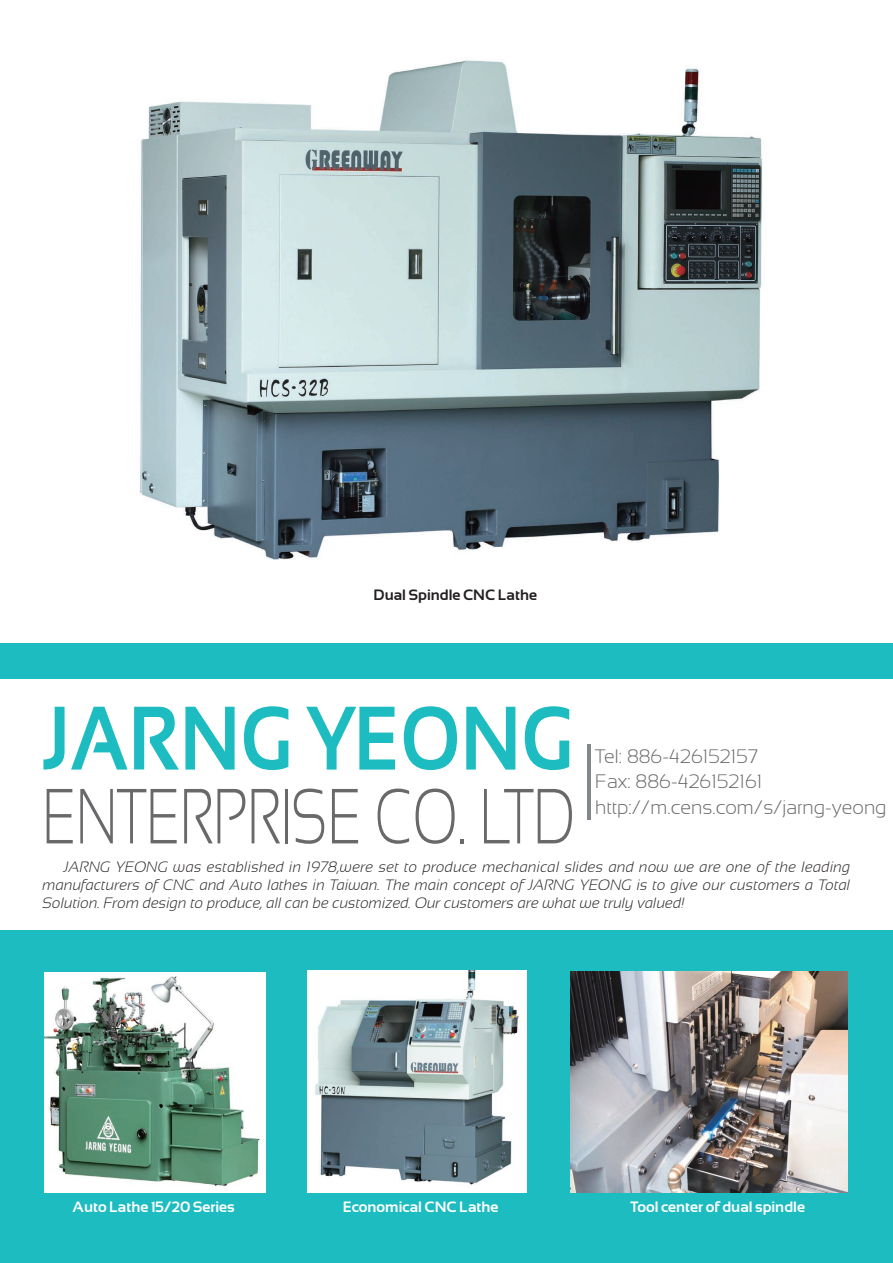
<style>
.page{position:relative;width:893px;height:1263px;background:#fff}
.page>*{position:absolute;margin:0;border:0;box-sizing:border-box;transform-origin:0 0}
.t1{font:700 90px "Sansation";color:#1cbcc1;scale:.85 1}
.t2{font:300 78px "Sansation";color:#69696c;scale:.72 1}
.t3{font:300 19.5px/25.5px "Sansation";color:#69696c}
.t4{font:italic 300 15px/18px "Sansation";color:#231f20;text-align:justify}
.t5{font:700 15px "Sansation";color:#fff}
.t6{font:700 15px "Sansation";color:#231f20}
</style>
<div class="page">
<div style="left:0;top:643px;width:893px;height:620px;background:#1cbcc1"></div>
<div style="left:0;top:679px;width:893px;height:251px;background:#fff"></div>
<hr style="left:587px;top:744px;width:3px;height:76px;background:#83878b">
<img style="left:140px;top:60px;width:623px;height:500px">
<img style="left:45px;top:972px;width:220px;height:220px">
<img style="left:307px;top:970px;width:220px;height:223px">
<img style="left:570px;top:971px;width:278px;height:221px">
<p class="t6" style="left:373px;top:586px;width:165px">Dual Spindle CNC Lathe</p>
<h1 class="t1" style="left:43px;top:688px;width:626px">Jarng Yeong</h1>
<h2 class="t2" style="left:43px;top:773px;width:741px">Enterprise Co. Ltd</h2>
<h3 class="t3" style="left:595px;top:743px;width:293px">Tel: 886-426152157<br>Fax: 886-426152161 http://m.cens.com/s/jarng-yeong</h3>
<p class="t4" style="left:43px;top:858px;width:809px;text-indent:21px">JARNG YEONG was established in 1978,were set to produce mechanical slides and now we are one of the leading manufacturers of CNC and Auto lathes in Taiwan. The main concept of JARNG YEONG is to give our customers a Total Solution. From design to produce, all can be customized. Our customers are what we truly valued!</p>
<p class="t5" style="left:73px;top:1199px;width:164px">Auto Lathe 15/20 Series</p>
<p class="t5" style="left:343px;top:1199px;width:157px">Economical CNC Lathe</p>
<p class="t5" style="left:631px;top:1199px;width:176px">Tool center of dual spindle</p>
</div>
